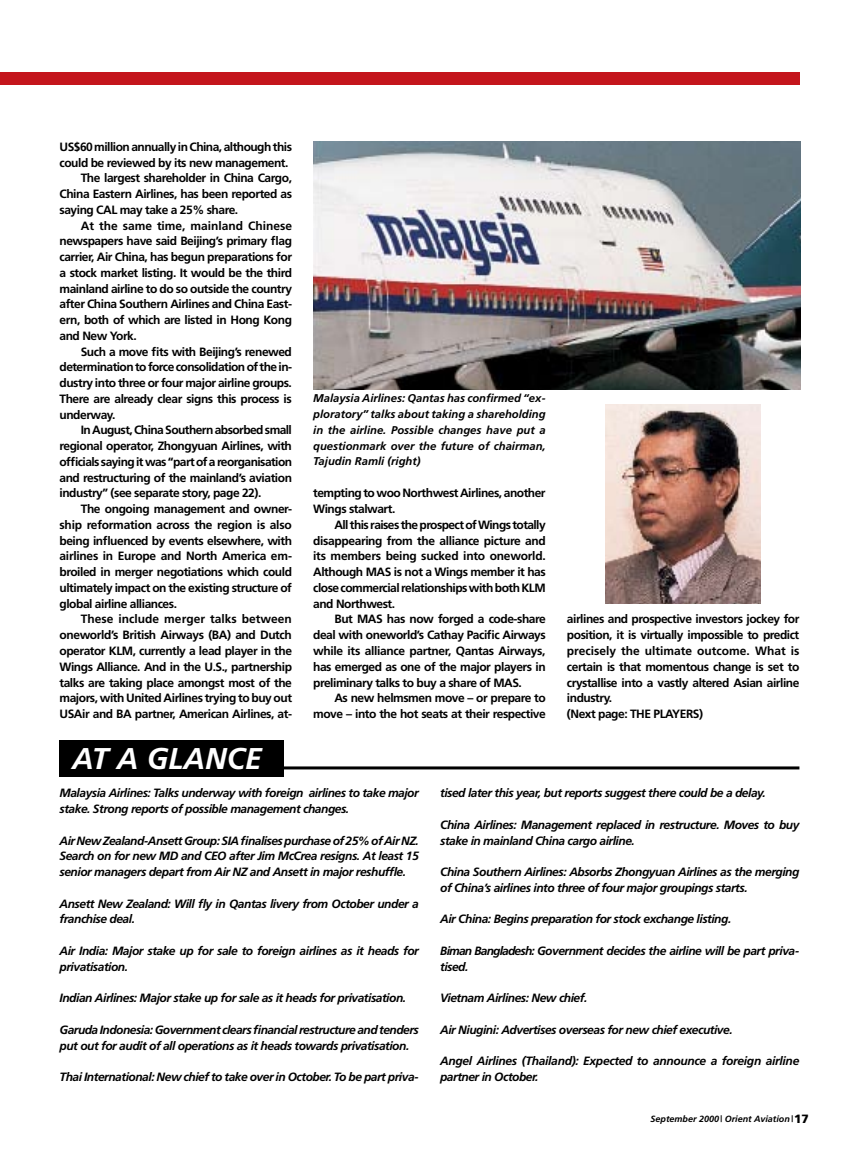
<style>
.page{position:relative;width:859px;height:1157px;background:#fff}
.page>*{position:absolute;margin:0;border:0;box-sizing:border-box;transform-origin:0 0}
.t1{font:italic 700 30px "Frutiger";color:#fff}
.t2{font:700 12px/15.8px "Frutiger";letter-spacing:-.04em;color:#000}
.t3{font:italic 700 12px/15.8px "Frutiger";letter-spacing:-.04em;color:#000}
.t4{font:700 12px "Frutiger";letter-spacing:-.02em;color:#000}
.t5{font:700 12px "Frutiger";color:#000}
.t6{font:italic 700 11.25px/15.8px "Frutiger";color:#000;text-align:justify}
.t7{font:italic 700 9px "Frutiger";color:#000}
.s1{font-weight:900;font-style:normal;font-size:12px}
</style>
<div class="page">
<div style="left:0;top:72px;width:799px;height:13px;background:#c4151c"></div>
<div style="left:60px;top:739px;width:224px;height:37px;background:#000"></div>
<hr style="left:269px;top:766px;width:530px;height:3px;background:#000">
<img style="left:314px;top:142px;width:487px;height:247px">
<img style="left:606px;top:404px;width:154px;height:199px">
<p class="t2" style="left:60px;top:139px;width:234px">US$60 million annually in China, although this</p>
<p class="t2" style="left:60px;top:154px;width:230px">could be reviewed by its new management.</p>
<p class="t2" style="left:81px;top:170px;width:213px">The largest shareholder in China Cargo,</p>
<p class="t2" style="left:60px;top:186px;width:234px">China Eastern Airlines, has been reported as</p>
<p class="t2" style="left:60px;top:202px;width:180px">saying CAL may take a 25% share.</p>
<p class="t5" style="left:81px;top:218px;width:213px">At the same time, mainland Chinese</p>
<p class="t2" style="left:60px;top:233px;width:234px">newspapers have said Beijing’s primary flag</p>
<p class="t2" style="left:60px;top:249px;width:234px">carrier, Air China, has begun preparations for</p>
<p class="t2" style="left:60px;top:265px;width:234px">a stock market listing. It would be the third</p>
<p class="t2" style="left:60px;top:280px;width:234px">mainland airline to do so outside the country</p>
<p class="t2" style="left:60px;top:296px;width:234px">after China Southern Airlines and China East-</p>
<p class="t2" style="left:60px;top:312px;width:234px">ern, both of which are listed in Hong Kong</p>
<p class="t2" style="left:60px;top:328px;width:79px">and New York.</p>
<p class="t2" style="left:81px;top:343px;width:213px">Such a move fits with Beijing’s renewed</p>
<p class="t2" style="left:60px;top:359px;width:234px">determination to force consolidation of the in-</p>
<p class="t2" style="left:60px;top:375px;width:234px">dustry into three or four major airline groups.</p>
<p class="t2" style="left:60px;top:391px;width:234px">There are already clear signs this process is</p>
<p class="t2" style="left:60px;top:406px;width:57px">underway.</p>
<p class="t2" style="left:81px;top:422px;width:213px">In August, China Southern absorbed small</p>
<p class="t2" style="left:60px;top:438px;width:234px">regional operator, Zhongyuan Airlines, with</p>
<p class="t2" style="left:60px;top:454px;width:234px">officials saying it was “part of a reorganisation</p>
<p class="t2" style="left:60px;top:469px;width:234px">and restructuring of the mainland’s aviation</p>
<p class="t2" style="left:60px;top:485px;width:203px">industry” (see separate story, page 22).</p>
<p class="t2" style="left:81px;top:501px;width:213px">The ongoing management and owner-</p>
<p class="t4" style="left:60px;top:517px;width:234px">ship reformation across the region is also</p>
<p class="t2" style="left:60px;top:532px;width:234px">being influenced by events elsewhere, with</p>
<p class="t4" style="left:60px;top:549px;width:234px">airlines in Europe and North America em-</p>
<p class="t2" style="left:60px;top:564px;width:234px">broiled in merger negotiations which could</p>
<p class="t2" style="left:60px;top:580px;width:234px">ultimately impact on the existing structure of</p>
<p class="t2" style="left:60px;top:595px;width:119px">global airline alliances.</p>
<p class="t5" style="left:81px;top:612px;width:213px">These include merger talks between</p>
<p class="t2" style="left:60px;top:627px;width:234px">oneworld’s British Airways (BA) and Dutch</p>
<p class="t2" style="left:60px;top:643px;width:234px">operator KLM, currently a lead player in the</p>
<p class="t2" style="left:60px;top:658px;width:234px">Wings Alliance. And in the U.S., partnership</p>
<p class="t2" style="left:60px;top:674px;width:234px">talks are taking place amongst most of the</p>
<p class="t2" style="left:60px;top:690px;width:234px">majors, with United Airlines trying to buy out</p>
<p class="t2" style="left:60px;top:706px;width:234px">USAir and BA partner, American Airlines, at-</p>
<h1 class="t1" style="left:72px;top:740px;width:173px">AT A GLANCE</h1>
<p class="t6" style="left:313px;top:390px;width:234px">Malaysia Airlines: Qantas has confirmed “ex&shy;ploratory” talks about taking a shareholding in the airline. Possible changes have put a questionmark over the future of chairman, Tajudin R amli (right)</p>
<p class="t2" style="left:313px;top:485px;width:234px">tempting to woo Northwest Airlines, another<br>Wings stalwart.</p>
<p class="t2" style="left:313px;top:517px;width:234px;text-align:justify;text-indent:21px">All this raises the prospect of Wings totally disappearing from the alliance picture and its members being sucked into oneworld.<br>Although MAS is not a Wings member it has close commercial relationships with both KLM and Northwest.</p>
<p class="t2" style="left:313px;top:611px;width:234px;text-align:justify;text-indent:21px">But MAS has now forged a code-share deal with oneworld’s Cathay Pacific Airways while its alliance partner, Qantas Airways, has emerged as one of the major players in preliminary talks to buy a share of MAS.</p>
<p class="t2" style="left:313px;top:690px;width:234px;text-align:right">As new helmsmen move – or prepare to move – into the hot seats at their respective</p>
<p class="t2" style="left:567px;top:611px;width:234px">airlines and prospective investors jockey for position, it is virtually impossible to predict precisely the ultimate outcome. What is certain is that momentous change is set to crystallise into a vastly altered Asian airline industry.<br>(Next page: THE PLAYERS)</p>
<p class="t3" style="left:60px;top:785px;width:361px">Malaysia Airlines: Talks underway with foreign airlines to take major stake. Strong reports of possible management changes.</p>
<p class="t3" style="left:60px;top:832px;width:361px;text-align:justify">AirNew Zealand-AnsettGroup: SIA finalises purchase of25% ofAirNZ.<br>Search on for new MD and CEO after Jim McCrea resigns. At least 15 senior managers depart from Air NZ and Ansett in major reshuffle.</p>
<p class="t3" style="left:60px;top:895px;width:361px">Ansett New Zealand: Will fly in Qantas livery from October under a franchise deal.</p>
<p class="t3" style="left:60px;top:942px;width:361px">Air India: Major stake up for sale to foreign airlines as it heads for privatisation.</p>
<p class="t3" style="left:60px;top:990px;width:348px">Indian Airlines: Major stake up for sale as it heads for privatisation.</p>
<p class="t3" style="left:60px;top:1021px;width:361px">Garuda Indonesia: Government clears financial restructure and tenders put out for audit of all operations as it heads towards privatisation.</p>
<p class="t3" style="left:60px;top:1068px;width:361px">Thai International: New chief to take overin October. To be part priva-</p>
<p class="t3" style="left:440px;top:785px;width:327px">tised later this year, but reports suggest there could be a delay.</p>
<p class="t3" style="left:440px;top:816px;width:362px">China Airlines: Management replaced in restructure. Moves to buy stake in mainland China cargo airline.</p>
<p class="t3" style="left:440px;top:864px;width:361px">China Southern Airlines: Absorbs Zhongyuan Airlines as the merging of China’s airlines into three of four major groupings starts.</p>
<p class="t3" style="left:440px;top:911px;width:293px">Air China: Begins preparation for stock exchange listing.</p>
<p class="t3" style="left:440px;top:942px;width:361px">Biman Bangladesh: Government decides the airline will be part priva&shy;tised.</p>
<p class="t3" style="left:440px;top:990px;width:149px">Vietnam Airlines: New chief.</p>
<p class="t3" style="left:440px;top:1021px;width:294px">Air Niugini: Advertises overseas for new chief executive.</p>
<p class="t3" style="left:440px;top:1053px;width:361px">Angel Airlines (Thailand): Expected to announce a foreign airline partner in October.</p>
<p class="t7" style="left:651px;top:1113px;width:160px">September 2000| Orient Aviation|<span class="s1">17</span></p>
</div>
